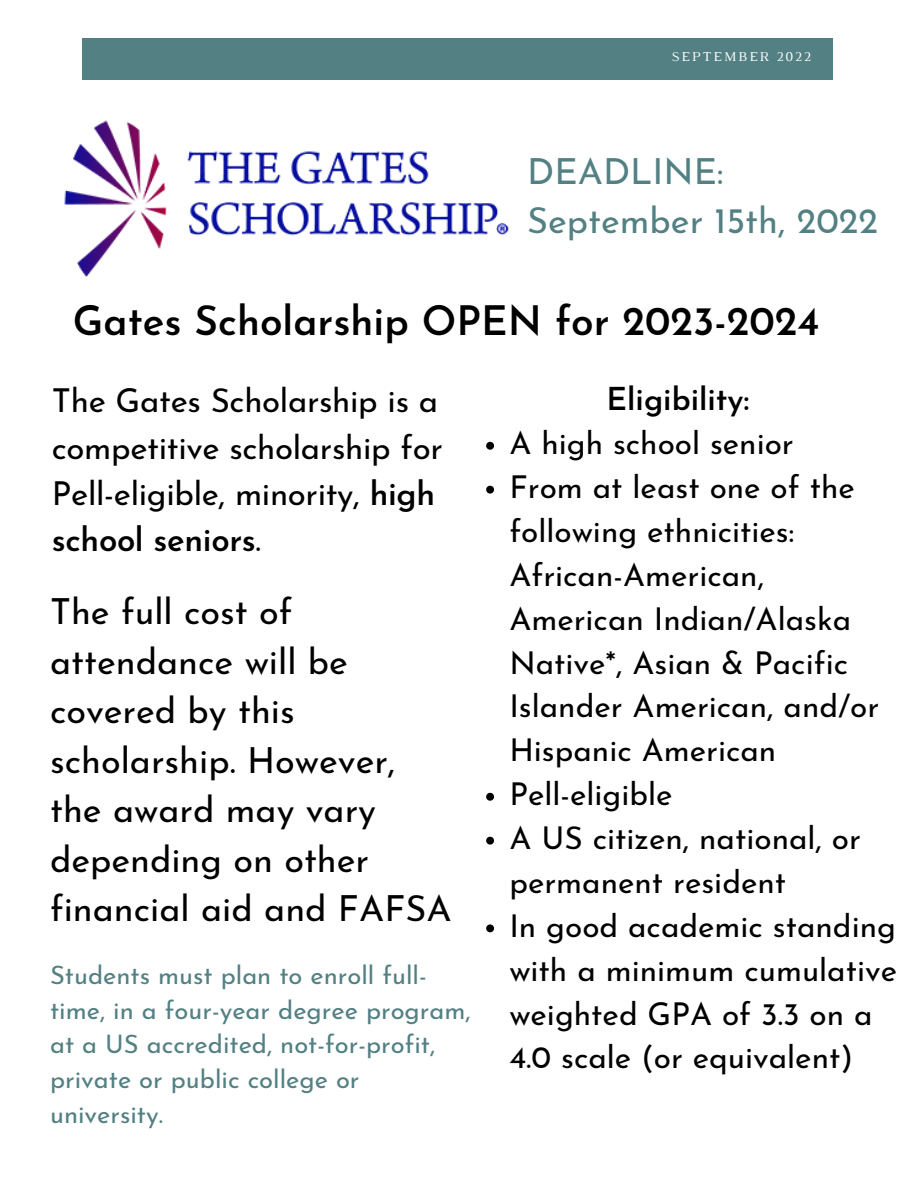
<style>
.page{position:relative;width:918px;height:1188px;background:#fff}
.page>*{position:absolute;margin:0;border:0;box-sizing:border-box;transform-origin:0 0}
.t1{font:600 40.5px "Josefin Sans";color:#000}
.t2{font:36px/49.5px "Josefin Sans";color:#000}
.t3{font:36px/49.5px "Josefin Sans";color:#538083}
.t4{font:33px/46.2px "Josefin Sans";letter-spacing:-.01em;color:#000}
.t5{font:31.5px/43.8px "Josefin Sans";color:#000}
.t6{font:600 31.5px "Josefin Sans";color:#000}
.t7{font:25.5px/34.8px "Josefin Sans";color:#538083}
.t8{font:13.8px "Luthier";letter-spacing:.14em;color:#fff}
.s1{font-weight:600}
</style>
<div class="page">
<div style="left:82px;top:39px;width:751px;height:41px;background:#538083"></div>
<img style="left:64px;top:120px;width:445px;height:158px">
<svg style="left:486px;top:442px;width:8px;height:8px"></svg>
<svg style="left:486px;top:486px;width:8px;height:8px"></svg>
<svg style="left:486px;top:793px;width:8px;height:8px"></svg>
<svg style="left:486px;top:837px;width:8px;height:8px"></svg>
<svg style="left:486px;top:924px;width:8px;height:8px"></svg>
<p class="t8" style="left:671px;top:51px;width:141px">SEPTEMBER 2022</p>
<p class="t3" style="left:527px;top:150px;width:352px">DEADLINE:<br>September 15th, 2022</p>
<p class="t1" style="left:73px;top:305px;width:748px">Gates Scholarship OPEN for 2023-2024</p>
<p class="t4" style="left:52px;top:381px;width:392px">The Gates Scholarship is a competitive scholarship for<br>Pell-eligible, minority, <span class="s1">high school seniors</span>.</p>
<p class="t2" style="left:50px;top:590px;width:403px">The full cost of attendance will be covered by this scholarship. However, the award may vary depending on other financial aid and FAFSA</p>
<p class="t7" style="left:50px;top:960px;width:422px">Students must plan to enroll full&shy;time, in a four-year degree program, at a US accredited, not-for-profit, private or public college or university.</p>
<p class="t6" style="left:607px;top:387px;width:144px">Eligibility:</p>
<p class="t5" style="left:509px;top:424px;width:389px">A high school senior<br>From at least one of the following ethnicities:<br>African-American,<br>American Indian/Alaska<br>Native*, Asian &amp; Pacific<br>Islander American, and/or<br>Hispanic American<br>Pell-eligible<br>A US citizen, national, or permanent resident<br>In good academic standing with a minimum cumulative weighted GPA of 3.3 on a<br>4.0 scale (or equivalent)</p>
</div>
